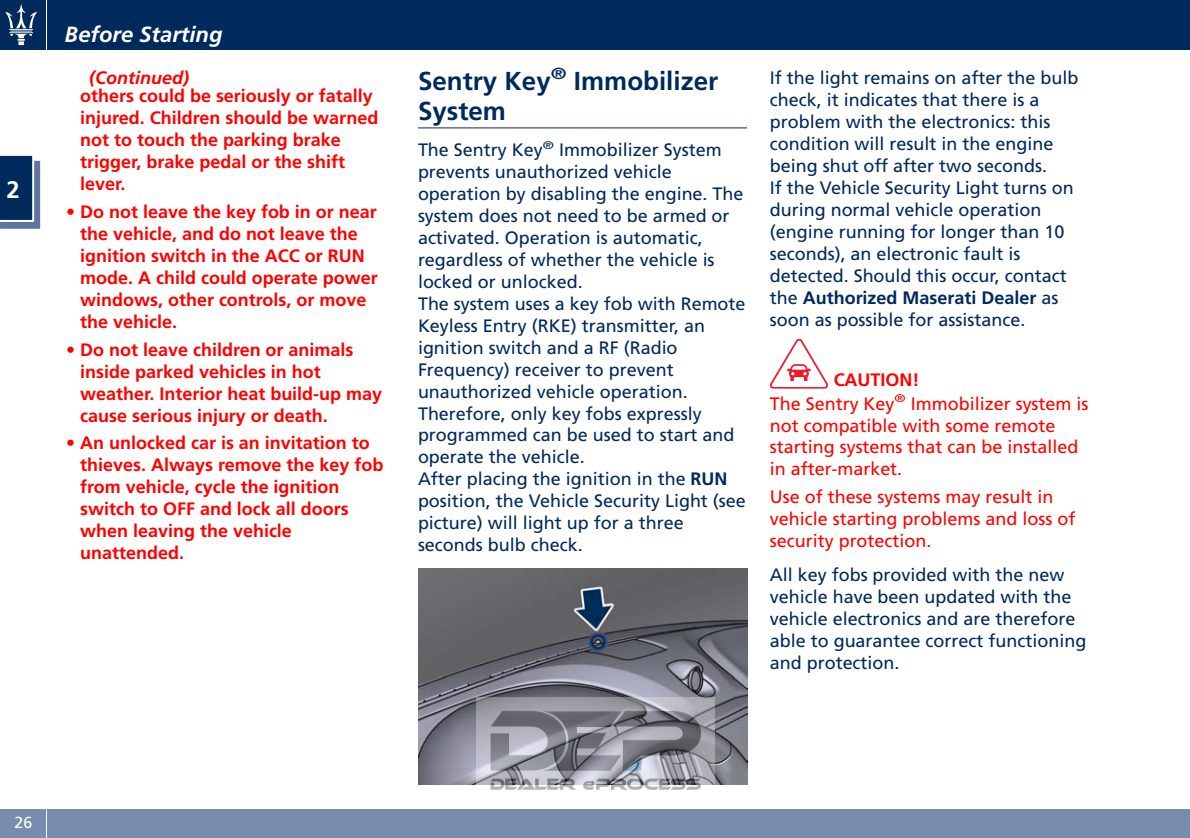
<style>
.page{position:relative;width:1190px;height:838px;background:#fff}
.page>*{position:absolute;margin:0;border:0;box-sizing:border-box;transform-origin:0 0}
.t1{font:700 26px/30px "Frutiger LT Std";color:#00295c}
.t2{font:700 24px "Frutiger LT Std";color:#fff}
.t3{font:italic 700 22px "Frutiger LT Std";color:#fff}
.t4{font:18px/22px "Frutiger LT Std";color:#00295c}
.t5{font:700 18px/22px "Frutiger LT Std";color:#f00}
.t6{font:18px/22px "Frutiger LT Std";color:#f00}
.t7{font:italic 700 18px "Frutiger LT Std";color:#f00}
.t8{font:16px "Frutiger LT Std";color:#fff}
.s1{font-weight:400}
.s2{font-weight:700}
</style>
<div class="page">
<div style="left:0;top:0;width:1189px;height:50px;background:#00295c"></div>
<div style="left:0;top:809px;width:1189px;height:29px;background:#798cb0"></div>
<svg style="left:0;top:223px;width:2px;height:6px"></svg>
<svg style="left:2px;top:223px;width:2px;height:6px"></svg>
<svg style="left:4px;top:223px;width:2px;height:6px"></svg>
<svg style="left:6px;top:223px;width:2px;height:6px"></svg>
<svg style="left:8px;top:223px;width:2px;height:6px"></svg>
<svg style="left:10px;top:223px;width:2px;height:6px"></svg>
<svg style="left:12px;top:223px;width:2px;height:6px"></svg>
<svg style="left:14px;top:223px;width:2px;height:6px"></svg>
<svg style="left:16px;top:223px;width:2px;height:6px"></svg>
<svg style="left:18px;top:223px;width:2px;height:6px"></svg>
<svg style="left:20px;top:223px;width:2px;height:6px"></svg>
<svg style="left:22px;top:223px;width:2px;height:6px"></svg>
<svg style="left:24px;top:223px;width:2px;height:6px"></svg>
<svg style="left:26px;top:223px;width:2px;height:6px"></svg>
<svg style="left:28px;top:223px;width:2px;height:6px"></svg>
<svg style="left:30px;top:223px;width:2px;height:6px"></svg>
<svg style="left:32px;top:223px;width:2px;height:6px"></svg>
<hr style="left:34px;top:161px;width:4px;height:68px;background:#5e759e">
<hr style="left:38px;top:161px;width:2px;height:68px;background:#5e759d">
<svg style="left:0;top:155px;width:35px;height:68px"></svg>
<hr style="left:418px;top:128px;width:328px;height:1px;background:#00295c">
<svg style="left:770px;top:338px;width:58px;height:51px"></svg>
<img style="left:418px;top:569px;width:329px;height:216px">
<hr style="left:46px;top:0;width:1px;height:54px;background:#fff">
<hr style="left:46px;top:800px;width:1px;height:38px;background:#fff">
<svg style="left:5px;top:4px;width:32px;height:41px"></svg>
<img style="left:476px;top:698px;width:237px;height:92px">
<h2 class="t2" style="left:7px;top:181px;width:15px">2</h2>
<p class="t3" style="left:65px;top:26px;width:159px">Before Starting</p>
<p class="t7" style="left:89px;top:71px;width:101px">(Continued)</p>
<p class="t5" style="left:80px;top:87px;width:300px">others could be seriously or fatally injured. Children should be warned not to touch the parking brake trigger, brake pedal or the shift lever.</p>
<p class="t5" style="left:80px;top:202px;width:299px;text-indent:-14px"><span class="s1">•</span> Do not leave the key fob in or near the vehicle, and do not leave the ignition switch in the ACC or RUN mode. A child could operate power windows, other controls, or move the vehicle.</p>
<p class="t5" style="left:80px;top:340px;width:303px;text-indent:-14px"><span class="s1">•</span> Do not leave children or animals inside parked vehicles in hot weather. Interior heat build-up may cause serious injury or death.</p>
<p class="t5" style="left:80px;top:434px;width:305px;text-indent:-14px"><span class="s1">•</span> An unlocked car is an invitation to thieves. Always remove the key fob from vehicle, cycle the ignition switch to OFF and lock all doors when leaving the vehicle unattended.</p>
<h1 class="t1" style="left:418px;top:68px;width:302px">Sentry Key<sup>®</sup> Immobilizer<br>System</h1>
<p class="t4" style="left:418px;top:140px;width:329px">The Sentry Key<sup>®</sup> Immobilizer System prevents unauthorized vehicle operation by disabling the engine. The system does not need to be armed or activated. Operation is automatic, regardless of whether the vehicle is locked or unlocked.<br>The system uses a key fob with Remote<br>Keyless Entry (RKE) transmitter, an ignition switch and a RF (Radio<br>Frequency) receiver to prevent unauthorized vehicle operation.<br>Therefore, only key fobs expressly programmed can be used to start and operate the vehicle.<br>After placing the ignition in the <span class="s2">RUN </span>position, the Vehicle Security Light (see picture) will light up for a three seconds bulb check.</p>
<p class="t4" style="left:769px;top:69px;width:310px">If the light remains on after the bulb check, it indicates that there is a problem with the electronics: this condition will result in the engine being shut off after two seconds.<br>If the Vehicle Security Light turns on during normal vehicle operation (engine running for longer than 10 seconds), an electronic fault is detected. Should this occur, contact the <span class="s2">Authorized Maserati Dealer</span> as soon as possible for assistance.</p>
<p class="t6" style="left:769px;top:369px;width:320px;line-height:24px;text-indent:64px"><span class="s2">CAUTION!<br></span>The Sentry Key<sup>®</sup> Immobilizer system is</p>
<p class="t6" style="left:769px;top:416px;width:310px">not compatible with some remote starting systems that can be installed in after-market.</p>
<p class="t6" style="left:769px;top:488px;width:307px">Use of these systems may result in vehicle starting problems and loss of security protection.</p>
<p class="t4" style="left:769px;top:565px;width:318px">All key fobs provided with the new vehicle have been updated with the vehicle electronics and are therefore able to guarantee correct functioning and protection.</p>
<p class="t8" style="left:15px;top:816px;width:19px">26</p>
</div>
